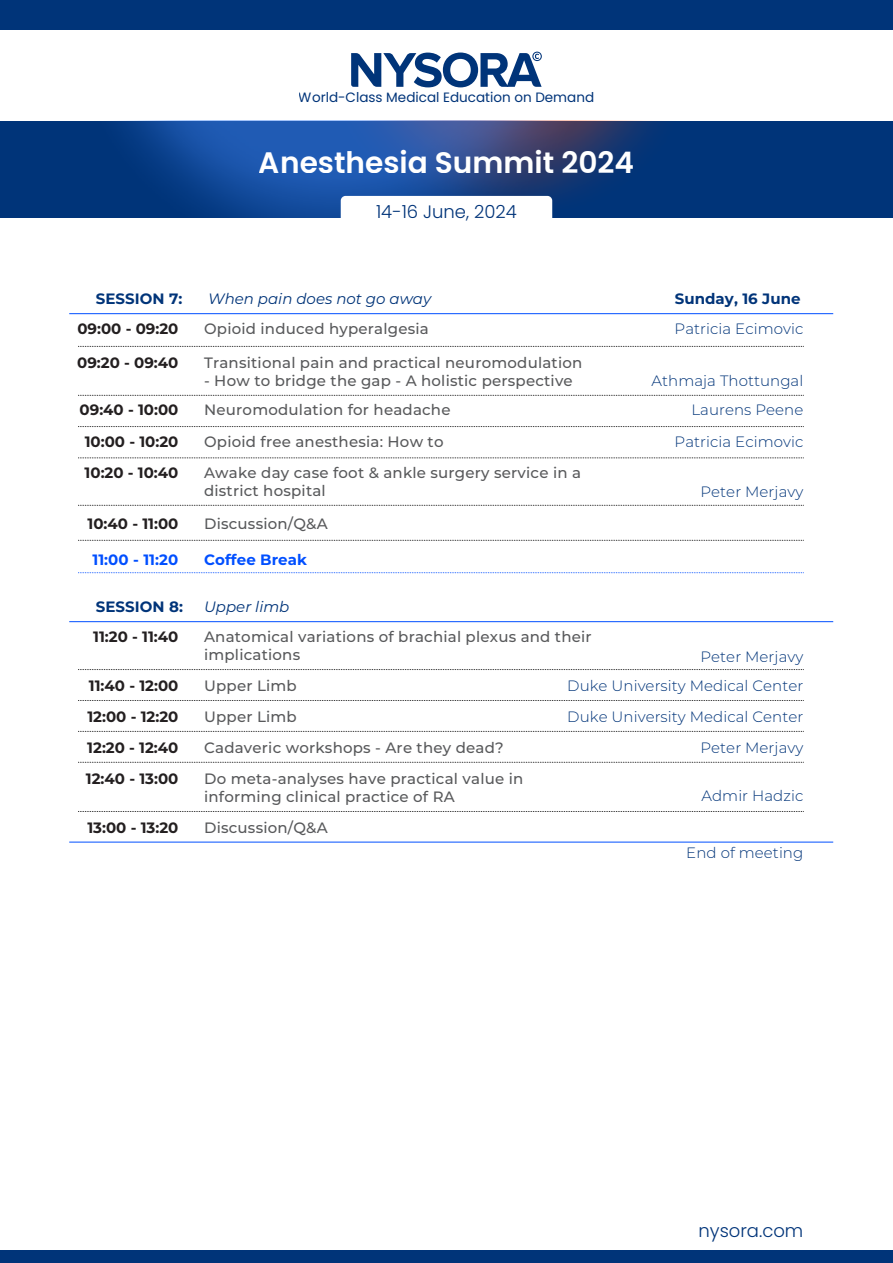
<style>
.page{position:relative;width:893px;height:1263px;background:#fff}
.page>*{position:absolute;margin:0;border:0;box-sizing:border-box;transform-origin:0 0}
.t1{font:600 29.55px "Poppins";color:#fff}
.t2{font:300 18px "Poppins";color:#003479}
.t3{font:500 15px/18px "Montserrat";letter-spacing:.015em;color:#58595b}
.t4{font:300 15px/29.2px "Montserrat";letter-spacing:.005em;color:#003479;text-align:right}
.t5{font:700 15px "Montserrat";color:#231f20}
.t6{font:700 15px "Montserrat";letter-spacing:.005em;color:#003479}
.t7{font:italic 15px "Montserrat";color:#003479}
.t8{font:700 15px "Montserrat";letter-spacing:.005em;color:#004fff}
.t9{font:13.5px "Poppins";color:#003479}
</style>
<div class="page">
<div style="left:0;top:1251px;width:893px;height:12px;background:#003479"></div>
<div style="left:0;top:121px;width:893px;height:97px;background:#003479"></div>
<div style="left:0;top:0;width:893px;height:30px;background:#003479"></div>
<img style="left:616px;top:121px;width:37px;height:43px">
<img style="left:123px;top:121px;width:493px;height:97px">
<div style="left:341px;top:196px;width:211px;height:22px;background:#fff"></div>
<hr style="left:69px;top:313px;width:764px;height:1px;background:#004fff">
<svg style="left:78px;top:395px;width:725px;height:1px"></svg>
<svg style="left:78px;top:346px;width:725px;height:1px"></svg>
<svg style="left:78px;top:426px;width:725px;height:1px"></svg>
<svg style="left:78px;top:458px;width:725px;height:1px"></svg>
<svg style="left:78px;top:505px;width:725px;height:1px"></svg>
<svg style="left:78px;top:540px;width:725px;height:1px"></svg>
<svg style="left:78px;top:572px;width:725px;height:1px"></svg>
<hr style="left:69px;top:621px;width:764px;height:1px;background:#004fff">
<hr style="left:69px;top:842px;width:764px;height:1px;background:#004fff">
<svg style="left:78px;top:669px;width:725px;height:1px"></svg>
<svg style="left:78px;top:700px;width:725px;height:1px"></svg>
<svg style="left:78px;top:731px;width:725px;height:1px"></svg>
<svg style="left:78px;top:762px;width:725px;height:1px"></svg>
<svg style="left:78px;top:811px;width:725px;height:1px"></svg>
<svg style="left:351px;top:52px;width:191px;height:35px"></svg>
<p class="t9" style="left:299px;top:90px;width:297px">World-Class Medical Education on Demand</p>
<h1 class="t1" style="left:259px;top:145px;width:377px">Anesthesia Summit 2024</h1>
<p class="t2" style="left:376px;top:201px;width:142px">14-16 June, 2024</p>
<p class="t6" style="left:96px;top:287px;width:88px">SESSION 7:</p>
<p class="t7" style="left:208px;top:288px;width:225px">When pain does not go away</p>
<p class="t6" style="left:675px;top:287px;width:127px">Sunday, 16 June</p>
<p class="t5" style="left:77px;top:318px;width:103px">09:00 - 09:20</p>
<p class="t3" style="left:204px;top:319px;width:226px">Opioid induced hyperalgesia</p>
<p class="t4" style="left:675px;top:313px;width:130px">Patricia Ecimovic</p>
<p class="t5" style="left:77px;top:352px;width:103px">09:20 - 09:40</p>
<p class="t3" style="left:204px;top:353px;width:380px">Transitional pain and practical neuromodulation</p>
<p class="t3" style="left:204px;top:371px;width:370px">- How to bridge the gap - A holistic perspective</p>
<p class="t4" style="left:652px;top:365px;width:153px">Athmaja Thottungal</p>
<p class="t5" style="left:80px;top:399px;width:100px">09:40 - 10:00</p>
<p class="t3" style="left:204px;top:400px;width:248px">Neuromodulation for headache</p>
<p class="t4" style="left:691px;top:395px;width:113px">Laurens Peene</p>
<p class="t5" style="left:85px;top:430px;width:95px">10:00 - 10:20</p>
<p class="t3" style="left:204px;top:432px;width:241px">Opioid free anesthesia: How to</p>
<p class="t4" style="left:675px;top:426px;width:130px">Patricia Ecimovic</p>
<p class="t5" style="left:85px;top:462px;width:95px">10:20 - 10:40</p>
<p class="t4" style="left:700px;top:477px;width:104px">Peter Merjavy</p>
<p class="t3" style="left:204px;top:463px;width:378px">Awake day case foot &amp; ankle surgery service in a district hospital</p>
<p class="t5" style="left:88px;top:512px;width:92px">10:40 - 11:00</p>
<p class="t3" style="left:204px;top:514px;width:125px">Discussion/Q&amp;A</p>
<p class="t8" style="left:92px;top:549px;width:87px">11:00 - 11:20</p>
<p class="t8" style="left:204px;top:549px;width:104px">Coffee Break</p>
<p class="t6" style="left:96px;top:595px;width:89px">SESSION 8:</p>
<p class="t7" style="left:204px;top:596px;width:87px">Upper limb</p>
<p class="t5" style="left:93px;top:626px;width:87px">11:20 - 11:40</p>
<p class="t3" style="left:204px;top:627px;width:389px">Anatomical variations of brachial plexus and their implications</p>
<p class="t4" style="left:567px;top:641px;width:238px">Peter Merjavy<br>Duke University Medical Center</p>
<p class="t5" style="left:89px;top:675px;width:91px">11:40 - 12:00</p>
<p class="t3" style="left:204px;top:676px;width:94px">Upper Limb</p>
<p class="t5" style="left:87px;top:706px;width:93px">12:00 - 12:20</p>
<p class="t3" style="left:204px;top:707px;width:94px">Upper Limb</p>
<p class="t4" style="left:567px;top:701px;width:238px">Duke University Medical Center</p>
<p class="t5" style="left:87px;top:736px;width:93px">12:20 - 12:40</p>
<p class="t3" style="left:204px;top:738px;width:301px">Cadaveric workshops - Are they dead?</p>
<p class="t4" style="left:700px;top:732px;width:104px">Peter Merjavy</p>
<p class="t4" style="left:701px;top:781px;width:103px">Admir Hadzic</p>
<p class="t5" style="left:86px;top:767px;width:94px">12:40 - 13:00</p>
<p class="t3" style="left:204px;top:769px;width:321px">Do meta-analyses have practical value in informing clinical practice of RA</p>
<p class="t5" style="left:87px;top:817px;width:93px">13:00 - 13:20</p>
<p class="t3" style="left:204px;top:818px;width:125px">Discussion/Q&amp;A</p>
<p class="t4" style="left:686px;top:838px;width:119px">End of meeting</p>
<p class="t2" style="left:698px;top:1220px;width:106px">nysora.com</p>
</div>
